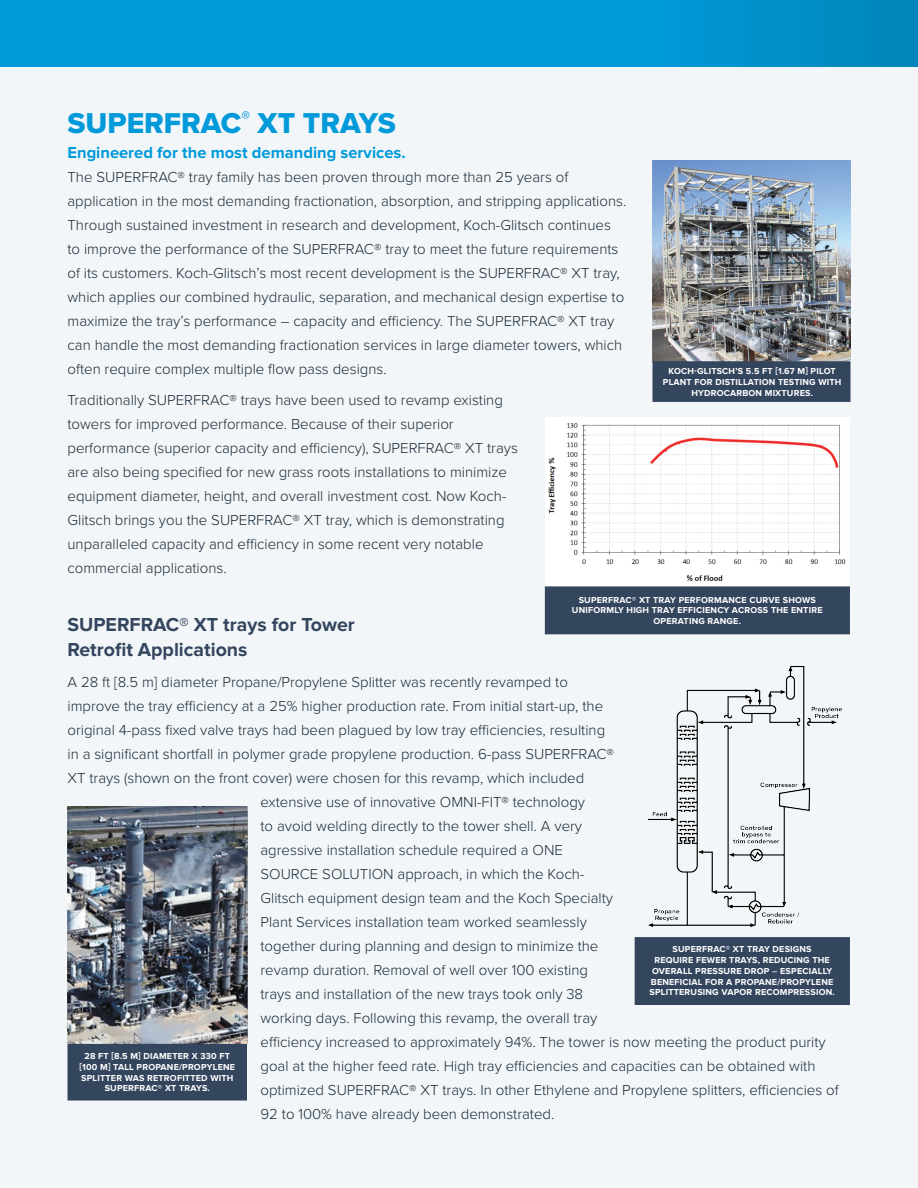
<style>
.page{position:relative;width:918px;height:1188px;background:#f3f6f8}
.page>*{position:absolute;margin:0;border:0;box-sizing:border-box;transform-origin:0 0}
.Main_Headline{font:29.85px "Proxima Nova Extrabld";color:#009ada}
.Cyan_Arrow_Bullets_USE{font:700 19.5px/25.5px "Proxima Nova";color:#34455e}
.Main_Headline-2{font:700 16.5px "Proxima Nova";color:#009ada}
.Cyan_Arrow_Bullets_USE-2{font:300 15px/24px "Proxima Nova";color:#172938}
.Photo_Chart_Callouts{font:700 9px/10.8px "Proxima Nova";letter-spacing:.02em;color:#fff;text-align:center}
.s1{font-weight:500}
</style>
<div class="page">
<svg style="left:0;top:0;width:918px;height:67px;background:#0096d4"></svg>
<img style="left:652px;top:160px;width:198px;height:201px">
<div style="left:652px;top:361px;width:198px;height:41px;background:#34455e"></div>
<img style="left:545px;top:417px;width:305px;height:169px">
<div style="left:545px;top:586px;width:305px;height:48px;background:#34455e"></div>
<img style="left:648px;top:666px;width:194px;height:261px">
<div style="left:635px;top:937px;width:215px;height:68px;background:#34455e"></div>
<img style="left:68px;top:807px;width:179px;height:237px">
<div style="left:67px;top:1044px;width:180px;height:57px;background:#34455e"></div>
<p class="Main_Headline" style="left:68px;top:100px;width:330px">SUPERFRAC<sup>®</sup> XT TRAYS</p>
<p class="Main_Headline-2" style="left:68px;top:143px;width:340px">Engineered for the most demanding services.</p>
<p class="Cyan_Arrow_Bullets_USE-2" style="left:68px;top:164px;width:560px">The SUPERFRAC® tray family has been proven through more than 25 years of application in the most demanding fractionation, absorption, and stripping applications.<br>Through sustained investment in research and development, Koch-Glitsch continues to improve the performance of the SUPERFRAC® tray to meet the future requirements of its customers. Koch-Glitsch’s most recent development is the SUPERFRAC® XT tray, which applies our combined hydraulic, separation, and mechanical design expertise to maximize the tray’s performance – capacity and efficiency. The SUPERFRAC® XT tray can handle the most demanding fractionation services in large diameter towers, which often require complex multiple flow pass designs.</p>
<p class="Cyan_Arrow_Bullets_USE-2" style="left:68px;top:387px;width:452px">Traditionally SUPERFRAC® trays have been used to revamp existing towers for improved performance. Because of their superior performance (superior capacity and efficiency), SUPERFRAC® XT trays are also being specified for new grass roots installations to minimize equipment diameter, height, and overall investment cost. Now Koch-Glitsch brings you the SUPERFRAC® XT tray, which is demonstrating unparalleled capacity and efficiency in some recent very notable commercial applications.</p>
<p class="Photo_Chart_Callouts" style="left:663px;top:366px;width:180px">KOCH-GLITSCH’S 5.5 FT [1.67 M] PILOT<br>PLANT FOR DISTILLATION TESTING WITH<br>HYDROCARBON MIXTURES.</p>
<p class="Photo_Chart_Callouts" style="left:572px;top:594px;width:252px">SUPERFRAC® XT TRAY PERFORMANCE CURVE SHOWS<br>UNIFORMLY HIGH TRAY EFFICIENCY ACROSS THE ENTIRE<br>OPERATING RANGE.</p>
<p class="Cyan_Arrow_Bullets_USE" style="left:68px;top:612px;width:289px">SUPERFRAC® XT trays for Tower<br>Retrofit Applications</p>
<p class="Cyan_Arrow_Bullets_USE-2" style="left:68px;top:669px;width:502px">A 28 ft [8.5 m] diameter Propane/Propylene Splitter was recently revamped to</p>
<p class="Cyan_Arrow_Bullets_USE-2" style="left:68px;top:693px;width:537px">improve the tray efficiency at a 25% higher production rate. From initial start-up, the</p>
<p class="Cyan_Arrow_Bullets_USE-2" style="left:68px;top:717px;width:539px">original 4-pass fixed valve trays had been plagued by low tray efficiencies, resulting</p>
<p class="Cyan_Arrow_Bullets_USE-2" style="left:68px;top:741px;width:548px">in a significant shortfall in polymer grade propylene production. 6-pass SUPERFRAC®</p>
<p class="Cyan_Arrow_Bullets_USE-2" style="left:68px;top:765px;width:518px">XT trays (shown on the front cover) were chosen for this revamp, which included</p>
<p class="Cyan_Arrow_Bullets_USE-2" style="left:261px;top:789px;width:326px">extensive use of innovative OMNI-FIT® technology</p>
<p class="Cyan_Arrow_Bullets_USE-2" style="left:261px;top:813px;width:323px">to avoid welding directly to the tower shell. A very</p>
<p class="Cyan_Arrow_Bullets_USE-2" style="left:261px;top:837px;width:304px">agressive installation schedule required a ONE</p>
<p class="Cyan_Arrow_Bullets_USE-2" style="left:261px;top:861px;width:325px">SOURCE SOLUTION approach, in which the Koch-</p>
<p class="Cyan_Arrow_Bullets_USE-2" style="left:261px;top:885px;width:354px">Glitsch equipment design team and the Koch Specialty</p>
<p class="Cyan_Arrow_Bullets_USE-2" style="left:261px;top:909px;width:328px">Plant Services installation team worked seamlessly</p>
<p class="Cyan_Arrow_Bullets_USE-2" style="left:261px;top:933px;width:339px">together during planning and design to minimize the</p>
<p class="Cyan_Arrow_Bullets_USE-2" style="left:261px;top:957px;width:329px">revamp duration. Removal of well over 100 existing</p>
<p class="Cyan_Arrow_Bullets_USE-2" style="left:261px;top:981px;width:324px">trays and installation of the new trays took only 38</p>
<p class="Cyan_Arrow_Bullets_USE-2" style="left:261px;top:1005px;width:338px">working days. Following this revamp, the overall tray</p>
<p class="Cyan_Arrow_Bullets_USE-2" style="left:261px;top:1029px;width:567px">efficiency increased to approximately 94%. The tower is now meeting the product purity</p>
<p class="Cyan_Arrow_Bullets_USE-2" style="left:261px;top:1053px;width:556px">goal at the higher feed rate. High tray efficiencies and capacities can be obtained with</p>
<p class="Cyan_Arrow_Bullets_USE-2" style="left:261px;top:1077px;width:580px">optimized SUPERFRAC® XT trays. In other Ethylene and Propylene splitters, efficiencies of</p>
<p class="Cyan_Arrow_Bullets_USE-2" style="left:261px;top:1101px;width:295px">92 to 100% have already been demonstrated.</p>
<p class="Photo_Chart_Callouts" style="left:649px;top:944px;width:187px">SUPERFRAC® XT TRAY DESIGNS<br>REQUIRE FEWER TRAYS, REDUCING THE OVERALL PRESSURE DROP <span class="s1">–</span> ESPECIALLY BENEFICIAL FOR A PROPANE/PROPYLENE SPLITTERUSING VAPOR RECOMPRESSION.</p>
<p class="Photo_Chart_Callouts" style="left:80px;top:1051px;width:157px">28 FT [8.5 M] DIAMETER X 330 FT [100 M] TALL PROPANE/PROPYLENE<br>SPLITTER WAS RETROFITTED WITH<br>SUPERFRAC® XT TRAYS.</p>
</div>
